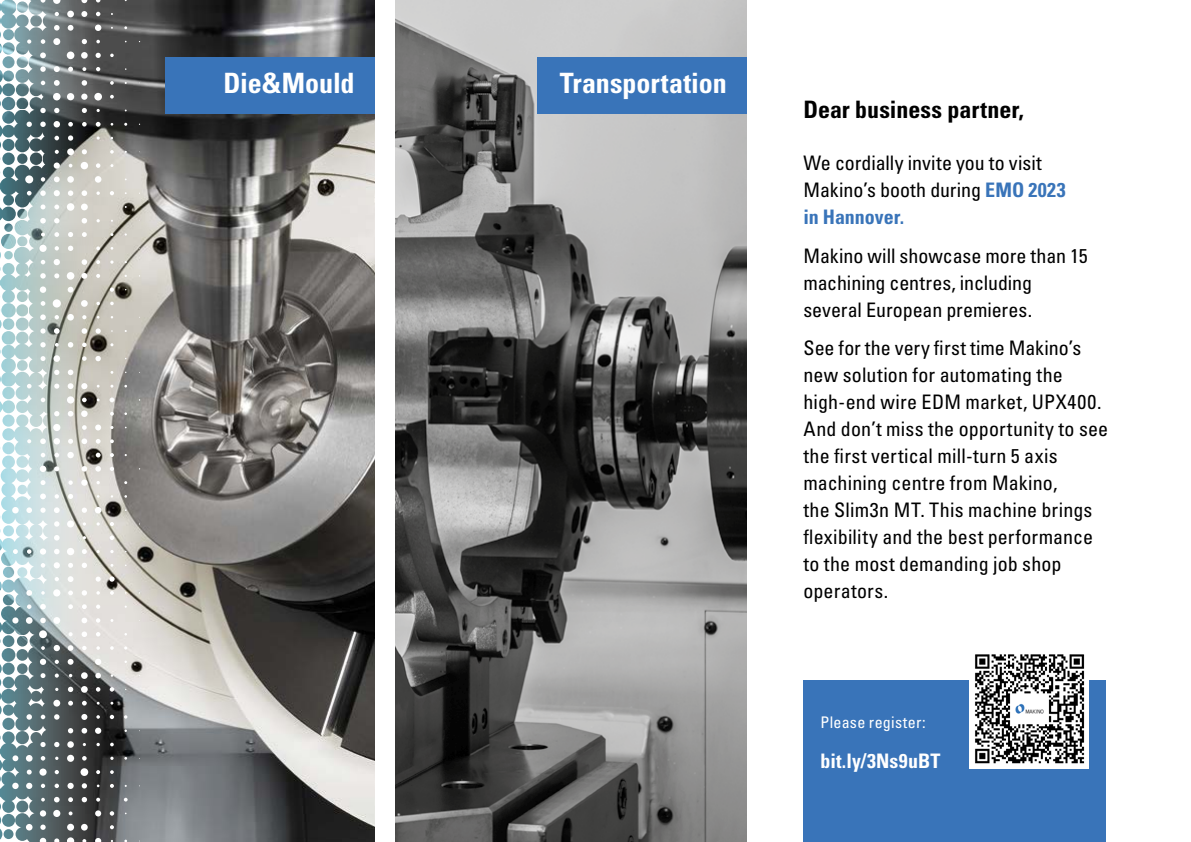
<style>
.page{position:relative;width:1191px;height:842px;background:#fff}
.page>*{position:absolute;margin:0;border:0;box-sizing:border-box;transform-origin:0 0}
.t1{font:700 condensed 28px "Univers LT Std";color:#fff}
.Copytext_Univers_57{font:24px "Univers LTCYR 67 Bold Cond";color:#000}
.Copytext_Univers_57-2{font:condensed 20px/27px "Univers LTCYR 57";letter-spacing:.005em;color:#000}
.Copytext_Univers_57-3{font:20px "Univers LTCYR 67 Bold Cond";letter-spacing:.01em;color:#fff}
.Copytext_Univers_57-4{font:condensed 16px "Univers LTCYR 57";letter-spacing:.02em;color:#fff}
.s1{font-family:"Univers LTCYR 67 Bold Cond";font-stretch:normal;color:#3974b9}
</style>
<div class="page">
<div style="left:803px;top:680px;width:303px;height:162px;background:#3974b9"></div>
<img style="left:395px;top:0;width:351px;height:842px">
<img style="left:140px;top:0;width:234px;height:842px">
<svg style="left:0;top:0;width:140px;height:842px;background:#9ea6a5"></svg>
<div style="left:537px;top:57px;width:209px;height:56px;background:#3974b9"></div>
<div style="left:165px;top:57px;width:209px;height:56px;background:#3974b9"></div>
<div style="left:969px;top:649px;width:120px;height:119px;background:#fff"></div>
<img style="left:975px;top:654px;width:110px;height:110px">
<p class="t1" style="left:223px;top:66px;width:133px">Die&amp;Mould</p>
<p class="t1" style="left:560px;top:66px;width:168px">Transportation</p>
<p class="Copytext_Univers_57" style="left:803px;top:94px;width:222px">Dear business partner,</p>
<p class="Copytext_Univers_57-2" style="left:803px;top:149px;width:264px">We cordially invite you to visit<br>Makino’s booth during <span class="s1">EMO 2023 in Hannover.</span></p>
<p class="Copytext_Univers_57-2" style="left:803px;top:241px;width:286px">Makino will showcase more than 15 machining centres, including several European premieres.</p>
<p class="Copytext_Univers_57-2" style="left:803px;top:334px;width:306px">See for the very first time Makino’s new solution for automating the high-end wire EDM market, UPX400.<br>And don’t miss the opportunity to see the first vertical mill-turn 5 axis machining centre from Makino,<br>the Slim3n MT. This machine brings flexibility and the best performance to the most demanding job shop operators.</p>
<p class="Copytext_Univers_57-4" style="left:820px;top:712px;width:107px">Please register:</p>
<p class="Copytext_Univers_57-3" style="left:820px;top:749px;width:122px">bit.ly/3Ns9uBT</p>
</div>
